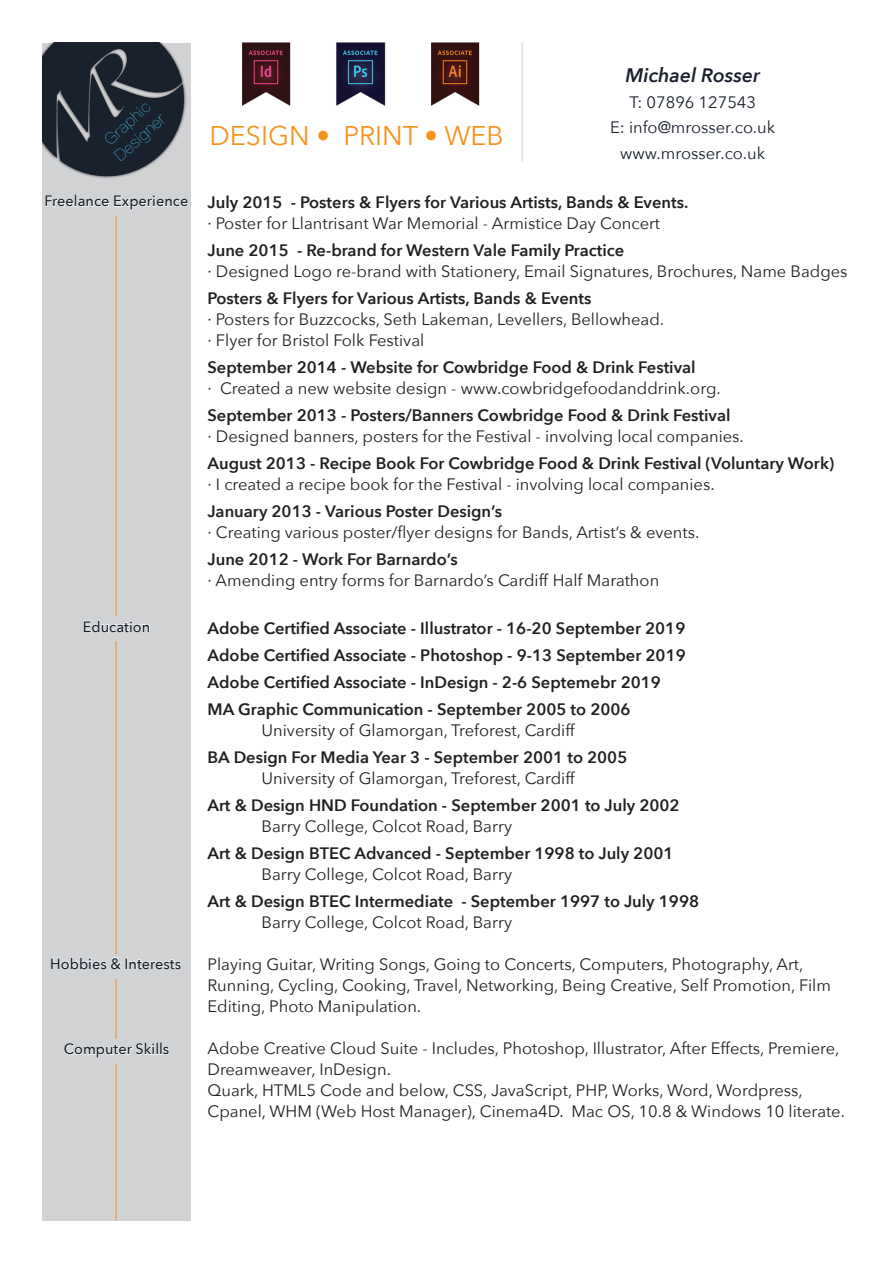
<style>
.page{position:relative;width:893px;height:1263px;background:#fff}
.page>*{position:absolute;margin:0;border:0;box-sizing:border-box;transform-origin:0 0}
.t1{font:27px "Avenir Next";color:#f7931d}
.t2{font:italic 600 19.5px "Avenir Next";color:#19212d}
.CV_Body_Text{font:16.5px/21px "Avenir Next";color:#231f20}
.Work_Titles{font:600 16.5px "Avenir Next";color:#231f20}
.CV_Body_Text-2{font:600 16.5px "Avenir Next";color:#231f20}
.t3{font:16.5px/25.5px "Avenir Next";color:#19212d;text-align:center}
.t4{font:200 16.05px/18.8px "Ping Fang TC";color:#49c9f4}
.LeftTitles{font:500 15px "Avenir Next";color:#19212d}
</style>
<div class="page">
<div style="left:43px;top:43px;width:148px;height:1177px;background:#d1d2d4"></div>
<svg style="left:43px;top:43px;width:143px;height:135px;background:#3c434d"></svg>
<hr style="left:116px;top:191px;width:1px;height:1029px;background:#f7931d">
<hr style="left:522px;top:43px;width:1px;height:119px;background:#d1d2d4">
<img style="left:431px;top:43px;width:49px;height:63px">
<img style="left:242px;top:43px;width:49px;height:63px">
<img style="left:336px;top:43px;width:50px;height:63px">
<div style="left:43px;top:191px;width:147px;height:25px;background:#d1d2d4"></div>
<svg style="left:45px;top:195px;width:143px;height:16px"></svg>
<div style="left:43px;top:617px;width:147px;height:24px;background:#d1d2d4"></div>
<svg style="left:83px;top:620px;width:67px;height:12px"></svg>
<div style="left:42px;top:954px;width:148px;height:24px;background:#d1d2d4"></div>
<svg style="left:51px;top:957px;width:130px;height:12px"></svg>
<div style="left:43px;top:1039px;width:147px;height:25px;background:#d1d2d4"></div>
<svg style="left:64px;top:1042px;width:106px;height:17px"></svg>
<p class="t4" style="left:98px;top:137px;width:64px;rotate:-42deg">Graphic<br>Designer</p>
<p class="LeftTitles" style="left:45px;top:188px;width:145px">Freelance Experience</p>
<p class="LeftTitles" style="left:83px;top:614px;width:69px">Education</p>
<p class="LeftTitles" style="left:50px;top:951px;width:132px">Hobbies &amp; Interests</p>
<p class="LeftTitles" style="left:64px;top:1036px;width:107px">Computer Skills</p>
<p class="t2" style="left:625px;top:59px;width:136px">Michael Rosser</p>
<p class="t3" style="left:610px;top:89px;width:166px">T: 07896 127543<br>E: info@mrosser.co.uk www.mrosser.co.uk</p>
<p class="Work_Titles" style="left:207px;top:188px;width:482px">July 2015 - Posters &amp; Flyers for Various Artists, Bands &amp; Events.</p>
<p class="CV_Body_Text" style="left:207px;top:212px;width:454px">· Poster for Llantrisant War Memorial - Armistice Day Concert</p>
<p class="Work_Titles" style="left:207px;top:236px;width:418px">June 2015 - Re-brand for Western Vale Family Practice</p>
<p class="CV_Body_Text" style="left:207px;top:260px;width:641px">· Designed Logo re-brand with Stationery, Email Signatures, Brochures, Name Badges</p>
<p class="Work_Titles" style="left:207px;top:284px;width:385px">Posters &amp; Flyers for Various Artists, Bands &amp; Events</p>
<p class="CV_Body_Text" style="left:207px;top:308px;width:458px">· Posters for Buzzcocks, Seth Lakeman, Levellers, Bellowhead.</p>
<p class="CV_Body_Text" style="left:207px;top:329px;width:218px">· Flyer for Bristol Folk Festival</p>
<p class="Work_Titles" style="left:207px;top:353px;width:490px">September 2014 - Website for Cowbridge Food &amp; Drink Festival</p>
<p class="CV_Body_Text" style="left:207px;top:377px;width:515px">· Created a new website design - www.cowbridgefoodanddrink.org.</p>
<p class="Work_Titles" style="left:207px;top:401px;width:525px">September 2013 - Posters/Banners Cowbridge Food &amp; Drink Festival</p>
<p class="CV_Body_Text" style="left:207px;top:425px;width:538px">· Designed banners, posters for the Festival - involving local companies.</p>
<p class="CV_Body_Text-2" style="left:207px;top:449px;width:628px">August 2013 - Recipe Book For Cowbridge Food &amp; Drink Festival (Voluntary Work)</p>
<p class="CV_Body_Text" style="left:207px;top:473px;width:509px">· I created a recipe book for the Festival - involving local companies.</p>
<p class="CV_Body_Text-2" style="left:207px;top:497px;width:296px">January 2013 - Various Poster Design’s</p>
<p class="CV_Body_Text" style="left:207px;top:521px;width:493px">· Creating various poster/flyer designs for Bands, Artist’s &amp; events.</p>
<p class="Work_Titles" style="left:207px;top:545px;width:252px">June 2012 - Work For Barnardo’s</p>
<p class="CV_Body_Text" style="left:207px;top:569px;width:453px">· Amending entry forms for Barnardo’s Cardiff Half Marathon</p>
<p class="Work_Titles" style="left:207px;top:614px;width:479px">Adobe Certified Associate - Illustrator - 16-20 September 2019</p>
<p class="Work_Titles" style="left:207px;top:641px;width:480px">Adobe Certified Associate - Photoshop - 9-13 September 2019</p>
<p class="Work_Titles" style="left:207px;top:668px;width:455px">Adobe Certified Associate - InDesign - 2-6 Septemebr 2019</p>
<p class="Work_Titles" style="left:207px;top:695px;width:425px">MA Graphic Communication - September 2005 to 2006</p>
<p class="CV_Body_Text" style="left:262px;top:719px;width:315px">University of Glamorgan, Treforest, Cardiff</p>
<p class="Work_Titles" style="left:207px;top:743px;width:421px">BA Design For Media Year 3 - September 2001 to 2005</p>
<p class="CV_Body_Text" style="left:262px;top:767px;width:315px">University of Glamorgan, Treforest, Cardiff</p>
<p class="Work_Titles" style="left:207px;top:791px;width:474px">Art &amp; Design HND Foundation - September 2001 to July 2002</p>
<p class="CV_Body_Text" style="left:262px;top:815px;width:252px">Barry College, Colcot Road, Barry</p>
<p class="Work_Titles" style="left:207px;top:839px;width:468px">Art &amp; Design BTEC Advanced - September 1998 to July 2001</p>
<p class="CV_Body_Text" style="left:262px;top:863px;width:252px">Barry College, Colcot Road, Barry</p>
<p class="Work_Titles" style="left:207px;top:887px;width:493px">Art &amp; Design BTEC Intermediate - September 1997 to July 1998</p>
<p class="CV_Body_Text" style="left:262px;top:911px;width:252px">Barry College, Colcot Road, Barry</p>
<p class="CV_Body_Text" style="left:207px;top:953px;width:625px">Playing Guitar, Writing Songs, Going to Concerts, Computers, Photography, Art,<br>Running, Cycling, Cooking, Travel, Networking, Being Creative, Self Promotion, Film<br>Editing, Photo Manipulation.</p>
<p class="CV_Body_Text" style="left:207px;top:1037px;width:634px">Adobe Creative Cloud Suite - Includes, Photoshop, Illustrator, After Effects, Premiere,<br>Dreamweaver, InDesign.</p>
<p class="CV_Body_Text" style="left:207px;top:1079px;width:639px">Quark, HTML5 Code and below, CSS, JavaScript, PHP, Works, Word, Wordpress,<br>Cpanel, WHM (Web Host Manager), Cinema4D. Mac OS, 10.8 &amp; Windows 10 literate.</p>
<h1 class="t1" style="left:209px;top:113px;width:296px">DESIGN • PRINT • WEB</h1>
</div>
